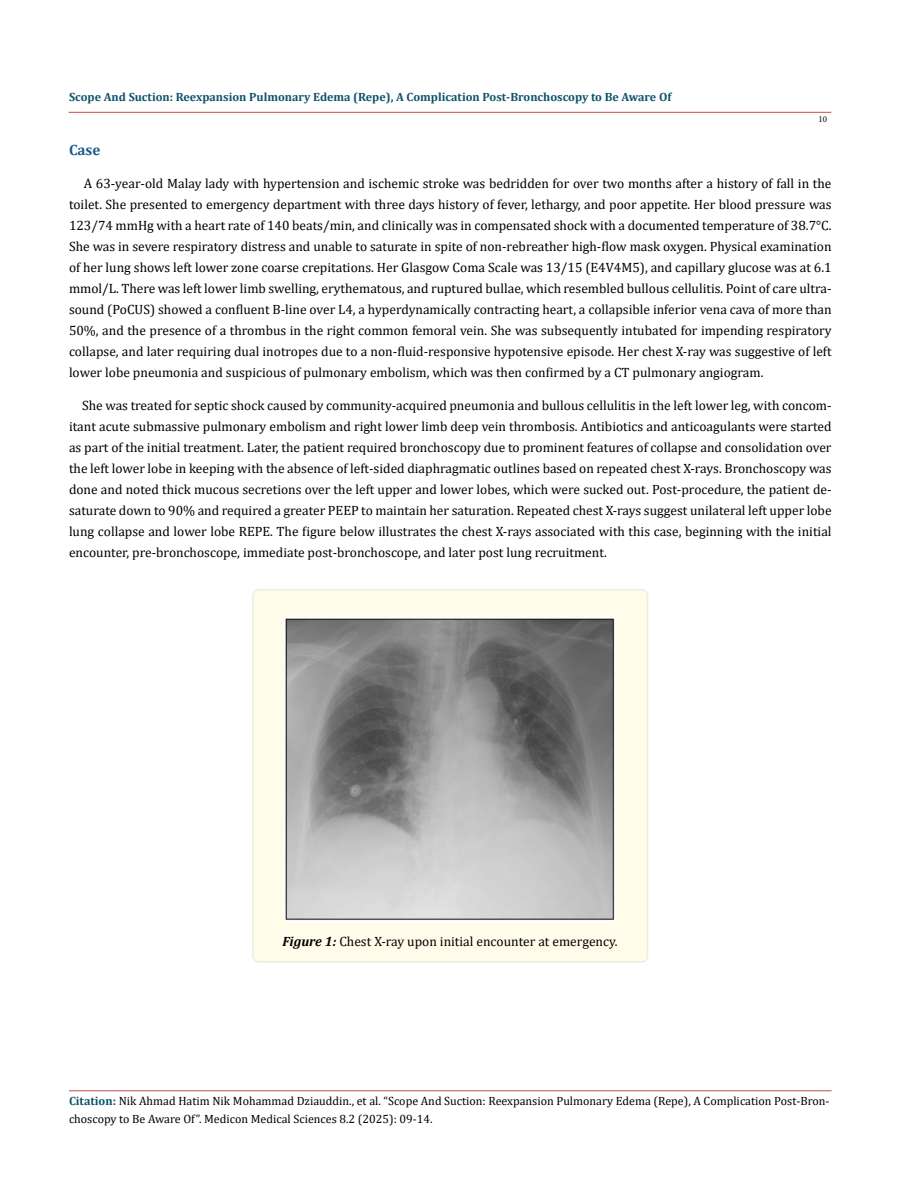
<style>
.page{position:relative;width:900px;height:1188px;background:#fff}
.page>*{position:absolute;margin:0;border:0;box-sizing:border-box;transform-origin:0 0}
.t1{font:700 15px "Cambria";color:#15588c}
.t2{font:13.5px/21px "Cambria";color:#000;text-align:justify}
.t3{font:12px/18px "Cambria";color:#000}
.t4{font:700 12px "Cambria";color:#0e536a}
.t5{font:9px "Minion Pro";color:#000}
.s1{font-weight:700;font-style:italic}
.s2{font-weight:700;color:#0e536a}
.s3{font-weight:700;color:#173e88}
</style>
<div class="page">
<hr style="left:69px;top:1091px;width:763px;height:1px;background:#c0504d">
<hr style="left:69px;top:112px;width:762px;height:1px;background:#c0504d">
<div style="left:253px;top:590px;width:395px;height:372px;background:#fffde9;border-radius:6px"></div>
<div style="left:252px;top:589px;width:396px;height:374px;border:2px solid #eeece1;border-radius:6px"></div>
<img style="left:284px;top:617px;width:332px;height:304px">
<p class="t4" style="left:69px;top:89px;width:604px">Scope And Suction: Reexpansion Pulmonary Edema (Repe), A Complication Post-Bronchoscopy to Be Aware Of</p>
<p class="t5" style="left:818px;top:113px;width:10px">10</p>
<p class="t1" style="left:69px;top:139px;width:33px">Case</p>
<p class="t2" style="left:69px;top:173px;width:764px;text-indent:15px">A 63-year-old Malay lady with hypertension and ischemic stroke was bedridden for over two months after a history of fall in the toilet. She presented to emergency department with three days history of fever, lethargy, and poor appetite. Her blood pressure was 123/74 mmHg with a heart rate of 140 beats/min, and clinically was in compensated shock with a documented temperature of 38.7°C.<br>She was in severe respiratory distress and unable to saturate in spite of non-rebreather high-flow mask oxygen. Physical examination of her lung shows left lower zone coarse crepitations. Her Glasgow Coma Scale was 13/15 (E4V4M5), and capillary glucose was at 6.1 mmol/L. There was left lower limb swelling, erythematous, and ruptured bullae, which resembled bullous cellulitis. Point of care ultra&shy;sound (PoCUS) showed a confluent B-line over L4, a hyperdynamically contracting heart, a collapsible inferior vena cava of more than 50%, and the presence of a thrombus in the right common femoral vein. She was subsequently intubated for impending respiratory collapse, and later requiring dual inotropes due to a non-fluid-responsive hypotensive episode. Her chest X-ray was suggestive of left lower lobe pneumonia and suspicious of pulmonary embolism, which was then confirmed by a CT pulmonary angiogram.</p>
<p class="t2" style="left:69px;top:395px;width:764px;text-indent:13px">She was treated for septic shock caused by community-acquired pneumonia and bullous cellulitis in the left lower leg, with concom&shy;itant acute submassive pulmonary embolism and right lower limb deep vein thrombosis. Antibiotics and anticoagulants were started as part of the initial treatment. Later, the patient required bronchoscopy due to prominent features of collapse and consolidation over the left lower lobe in keeping with the absence of left-sided diaphragmatic outlines based on repeated chest X-rays. Bronchoscopy was done and noted thick mucous secretions over the left upper and lower lobes, which were sucked out. Post-procedure, the patient de&shy;saturate down to 90% and required a greater PEEP to maintain her saturation. Repeated chest X-rays suggest unilateral left upper lobe lung collapse and lower lobe REPE. The figure below illustrates the chest X-rays associated with this case, beginning with the initial encounter, pre-bronchoscope, immediate post-bronchoscope, and later post lung recruitment.</p>
<p class="t2" style="left:282px;top:931px;width:337px"><span class="s1">Figure 1:</span> Chest X-ray upon initial encounter at emergency.</p>
<p class="t3" style="left:69px;top:1092px;width:762px"><span class="s2">Citation</span><span class="s3">:</span> Nik Ahmad Hatim Nik Mohammad Dziauddin., et al. “Scope And Suction: Reexpansion Pulmonary Edema (Repe), A Complication Post-Bron&shy;choscopy to Be Aware Of”. Medicon Medical Sciences 8.2 (2025): 09-14.</p>
</div>
